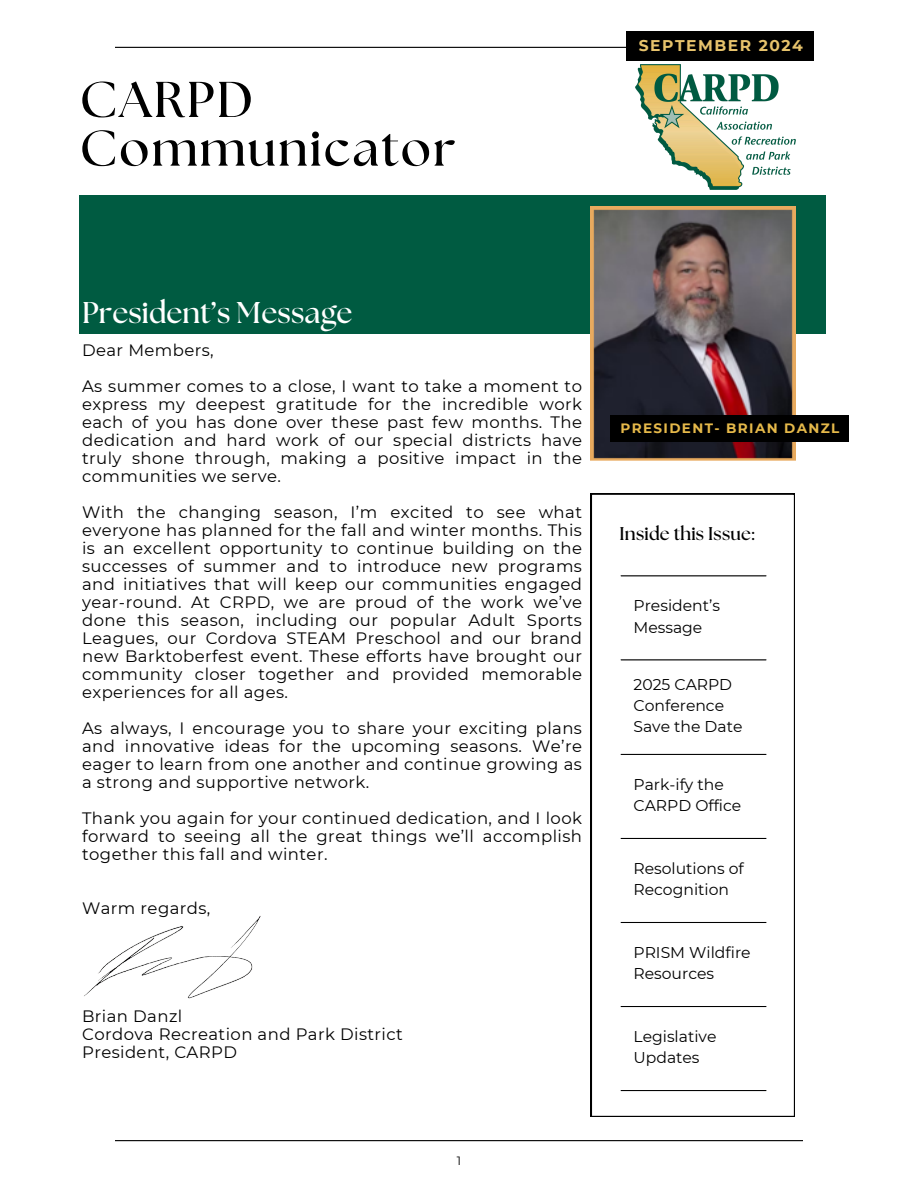
<style>
.page{position:relative;width:918px;height:1188px;background:#fff}
.page>*{position:absolute;margin:0;border:0;box-sizing:border-box;transform-origin:0 0}
.t1{font:700 50.25px/48.8px "The Seasons";letter-spacing:.04em;color:#000}
.t2{font:700 30px "The Seasons";color:#fff}
.t3{font:700 18.45px "The Seasons";letter-spacing:.01em;color:#000}
.t4{font:16.5px/18px "Montserrat";letter-spacing:.025em;color:#000;text-align:justify}
.t5{font:15.6px/21.3px "Montserrat";color:#000}
.t6{font:700 15.45px "Montserrat";letter-spacing:.1em;color:#e7c36c}
.t7{font:700 13.5px "Montserrat";letter-spacing:.1em;color:#e6b94a}
.t8{font:12px "Montserrat";color:#000}
</style>
<div class="page">
<hr style="left:115px;top:47px;width:688px;height:1px;background:#000">
<hr style="left:115px;top:1140px;width:688px;height:1px;background:#000">
<svg style="left:591px;top:494px;width:204px;height:623px"></svg>
<hr style="left:621px;top:575px;width:145px;height:1px;background:#000">
<hr style="left:621px;top:659px;width:145px;height:1px;background:#000">
<hr style="left:621px;top:754px;width:145px;height:1px;background:#000">
<hr style="left:621px;top:838px;width:145px;height:1px;background:#000">
<hr style="left:621px;top:922px;width:145px;height:1px;background:#000">
<hr style="left:621px;top:1006px;width:145px;height:1px;background:#000">
<hr style="left:621px;top:1090px;width:145px;height:1px;background:#000">
<div style="left:80px;top:195px;width:746px;height:139px;background:#005b41"></div>
<img style="left:590px;top:206px;width:205px;height:255px">
<img style="left:636px;top:64px;width:159px;height:125px">
<img style="left:84px;top:916px;width:177px;height:83px">
<div style="left:610px;top:416px;width:239px;height:26px;background:#000"></div>
<div style="left:627px;top:31px;width:187px;height:30px;background:#000"></div>
<p class="t1" style="left:80px;top:78px;width:378px">CARPD<br>Communicator</p>
<p class="t6" style="left:639px;top:36px;width:166px">SEPTEMBER 2024</p>
<p class="t2" style="left:82px;top:299px;width:272px">President’s Message</p>
<h4 class="t4" style="left:82px;top:341px;width:133px">Dear Members,</h4>
<h1 class="t4" style="left:82px;top:377px;width:501px">As summer comes to a close, I want to take a moment to express my deepest gratitude for the incredible work each of you has done over these past few months. The dedication and hard work of our special districts have truly shone through, making a positive impact in the communities we serve.</h1>
<p class="t4" style="left:82px;top:503px;width:501px">With the changing season, I’m excited to see what everyone has planned for the fall and winter months. This is an excellent opportunity to continue building on the successes of summer and to introduce new programs and initiatives that will keep our communities engaged year-round. At CRPD, we are proud of the work we’ve done this season, including our popular Adult Sports Leagues, our Cordova STEAM Preschool and our brand new Barktoberfest event. These efforts have brought our community closer together and provided memorable experiences for all ages.</p>
<h2 class="t4" style="left:82px;top:719px;width:501px">As always, I encourage you to share your exciting plans and innovative ideas for the upcoming seasons. We’re eager to learn from one another and continue growing as a strong and supportive network.</h2>
<p class="t4" style="left:82px;top:809px;width:501px">Thank you again for your continued dedication, and I look forward to seeing all the great things we’ll accomplish together this fall and winter.</p>
<p class="t4" style="left:82px;top:899px;width:130px">Warm regards,</p>
<p class="t4" style="left:82px;top:1007px;width:102px">Brian Danzl</p>
<p class="t4" style="left:82px;top:1025px;width:322px">Cordova Recreation and Park District</p>
<p class="t4" style="left:82px;top:1043px;width:156px">President, CARPD</p>
<p class="t8" style="left:457px;top:1153px;width:6px">1</p>
<p class="t7" style="left:621px;top:420px;width:220px">PRESIDENT- BRIAN DANZL</p>
<p class="t3" style="left:620px;top:525px;width:136px">Inside this Issue:</p>
<p class="t5" style="left:634px;top:595px;width:88px">President’s<br>Message</p>
<p class="t5" style="left:634px;top:673px;width:110px">2025 CARPD<br>Conference<br>Save the Date</p>
<p class="t5" style="left:634px;top:774px;width:109px">Park-ify the<br>CARPD Office</p>
<p class="t5" style="left:634px;top:858px;width:112px">Resolutions of<br>Recognition</p>
<p class="t5" style="left:634px;top:942px;width:119px">PRISM Wildfire<br>Resources</p>
<p class="t5" style="left:634px;top:1026px;width:84px">Legislative<br>Updates</p>
</div>
